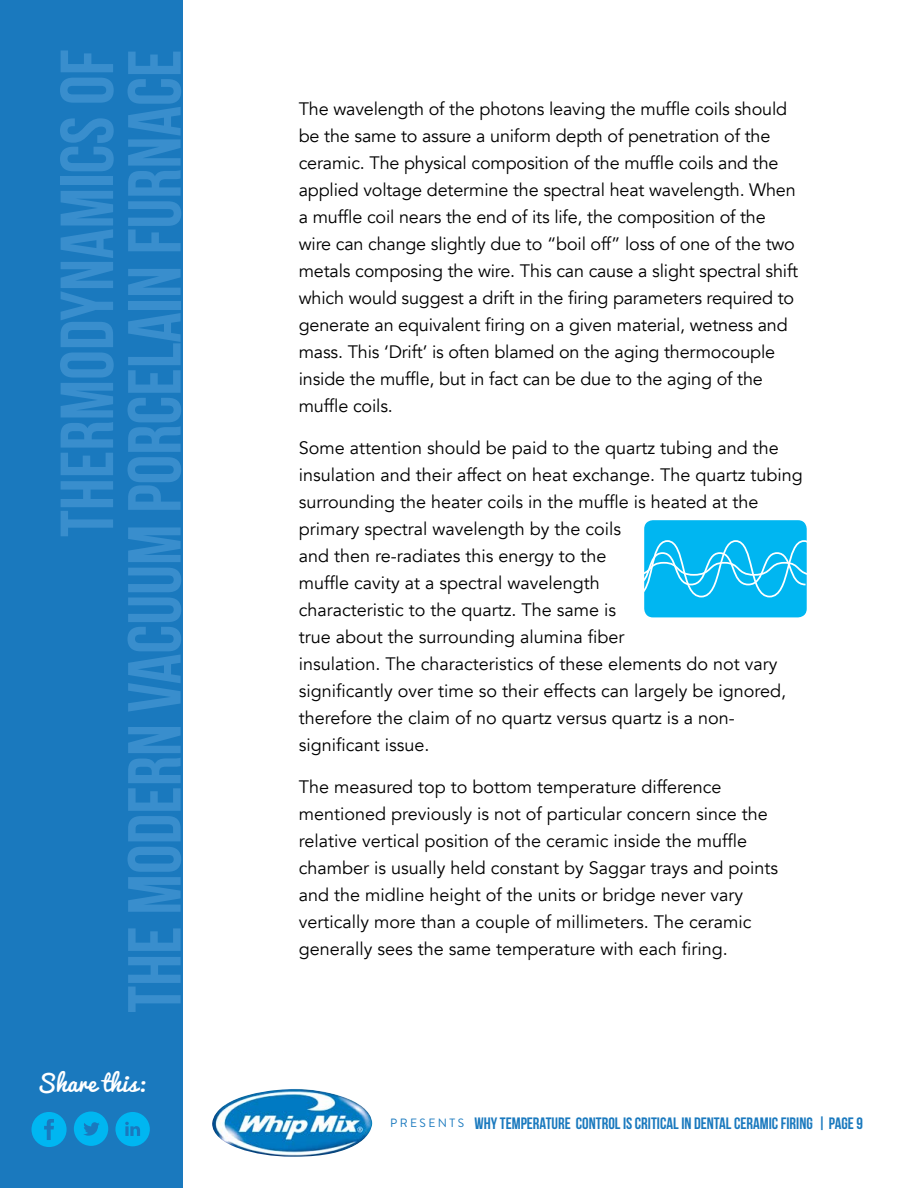
<style>
.page{position:relative;width:918px;height:1188px;background:#fff}
.page>*{position:absolute;margin:0;border:0;box-sizing:border-box;transform-origin:0 0}
.t1{font:75px/67.5px "Bebas Neue";color:#398ecd;text-align:right}
.t2{font:22.5px "Pacifico";color:#fff}
.t3{font:18px/27px "Avenir";color:#000}
.t4{font:16.5px "Bebas Neue";color:#1a79be}
.t5{font:12px "Brandon Grotesque";color:#1a79be}
</style>
<div class="page">
<div style="left:0;top:0;width:182px;height:1188px;background:#1a79be"></div>
<img style="left:212px;top:1089px;width:160px;height:68px">
<svg style="left:115px;top:1112px;width:35px;height:34px"></svg>
<svg style="left:74px;top:1112px;width:34px;height:34px"></svg>
<svg style="left:32px;top:1112px;width:35px;height:35px"></svg>
<div style="left:644px;top:520px;width:163px;height:97px;background:#00b6f1;border-radius:9px"></div>
<svg style="left:644px;top:539px;width:163px;height:59px"></svg>
<h1 class="t1" style="left:53px;top:1013px;width:965px;rotate:-90deg">THERMODYNAMICS OF<br>THE MODERN VACUUM PORCELAIN FURNACE</h1>
<p class="t2" style="left:37px;top:1063px;width:110px">Share this:</p>
<p class="t3" style="left:299px;top:96px;width:501px">The wavelength of the photons leaving the muffle coils should be the same to assure a uniform depth of penetration of the ceramic. The physical composition of the muffle coils and the applied voltage determine the spectral heat wavelength. When a muffle coil nears the end of its life, the composition of the wire can change slightly due to “boil off” loss of one of the two metals composing the wire. This can cause a slight spectral shift which would suggest a drift in the firing parameters required to generate an equivalent firing on a given material, wetness and mass. This ‘Drift’ is often blamed on the aging thermocouple inside the muffle, but in fact can be due to the aging of the muffle coils.</p>
<p class="t3" style="left:299px;top:435px;width:506px">Some attention should be paid to the quartz tubing and the insulation and their affect on heat exchange. The quartz tubing surrounding the heater coils in the muffle is heated at the primary spectral wavelength by the coils<br>and then re-radiates this energy to the<br>muffle cavity at a spectral wavelength<br>characteristic to the quartz. The same is<br>true about the surrounding alumina fiber<br>insulation. The characteristics of these elements do not vary significantly over time so their effects can largely be ignored, therefore the claim of no quartz versus quartz is a non&shy;significant issue.</p>
<p class="t3" style="left:299px;top:774px;width:481px">The measured top to bottom temperature difference mentioned previously is not of particular concern since the relative vertical position of the ceramic inside the muffle chamber is usually held constant by Saggar trays and points and the midline height of the units or bridge never vary vertically more than a couple of millimeters. The ceramic generally sees the same temperature with each firing.</p>
<p class="t5" style="left:390px;top:1115px;width:11px">PRESENTS</p>
<p class="t4" style="left:474px;top:1114px;width:390px">WHY TEMPERATURE CONTROL IS CRITICAL IN DENTAL CERAMIC FIRING | PAGE 9</p>
</div>
